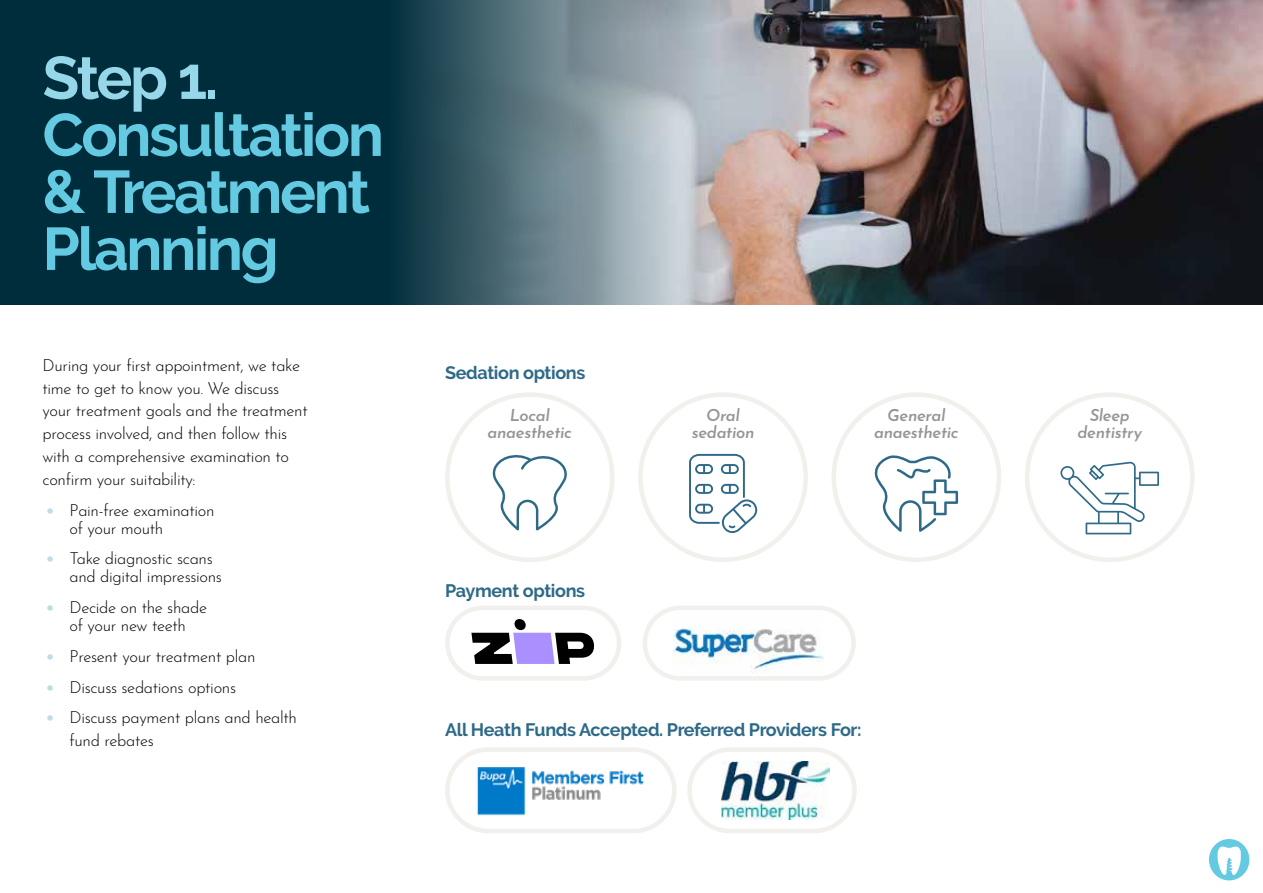
<style>
.page{position:relative;width:1263px;height:893px;background:#fff}
.page>*{position:absolute;margin:0;border:0;box-sizing:border-box;transform-origin:0 0}
.t1{font:700 60px/57px "Raleway";letter-spacing:-.04em;color:#63cae1}
.t2{font:700 60px "Raleway";color:#96d8e9}
.t3{font:700 18px "Raleway";letter-spacing:-.02em;color:#2e6a88}
.t4{font:300 16.5px/22.8px "Josefin Sans";letter-spacing:-.02em;color:#000}
.t5{font:italic 600 16.5px/16.5px "Josefin Sans";letter-spacing:-.02em;color:#939598;text-align:center}
.s1{font-weight:700;color:#bfdce5}
</style>
<div class="page">
<img style="left:725px;top:0;width:538px;height:304px">
<svg style="left:0;top:0;width:725px;height:304px;background:#325561"></svg>
<div style="left:643px;top:606px;width:213px;height:75px;border:4px solid #f2f0ed;border-radius:35px"></div>
<img style="left:673px;top:628px;width:151px;height:45px">
<div style="left:445px;top:606px;width:176px;height:75px;border:4px solid #f2f0ed;border-radius:35px"></div>
<svg style="left:471px;top:619px;width:123px;height:45px"></svg>
<div style="left:445px;top:747px;width:231px;height:86px;border:4px solid #f2f0ed;border-radius:41px"></div>
<img style="left:467px;top:755px;width:188px;height:70px">
<div style="left:687px;top:747px;width:170px;height:86px;border:4px solid #f2f0ed;border-radius:41px"></div>
<img style="left:721px;top:761px;width:109px;height:58px">
<div style="left:1025px;top:392px;width:169px;height:170px;border:4px solid #f2f0ed;border-radius:50%"></div>
<svg style="left:1060px;top:462px;width:99px;height:72px"></svg>
<div style="left:445px;top:392px;width:169px;height:170px;border:4px solid #f2f0ed;border-radius:50%"></div>
<svg style="left:492px;top:455px;width:75px;height:75px"></svg>
<div style="left:831px;top:392px;width:170px;height:170px;border:4px solid #f2f0ed;border-radius:50%"></div>
<svg style="left:874px;top:455px;width:84px;height:77px"></svg>
<div style="left:638px;top:392px;width:170px;height:170px;border:4px solid #f2f0ed;border-radius:50%"></div>
<svg style="left:689px;top:454px;width:68px;height:79px"></svg>
<svg style="left:1209px;top:839px;width:40px;height:41px"></svg>
<h1 class="t2" style="left:43px;top:44px;width:177px">Step 1.</h1>
<h1 class="t1" style="left:43px;top:107px;width:343px">Consultation &amp; Treatment<br>Planning</h1>
<p class="t4" style="left:43px;top:352px;width:267px">During your first appointment, we take time to get to know you. We discuss your treatment goals and the treatment process involved, and then follow this with a comprehensive examination to confirm your suitability:</p>
<p class="t4" style="left:70px;top:499px;width:147px;line-height:18px;text-indent:-23px"><span class="s1">•</span> Pain-free examination of your mouth</p>
<p class="t4" style="left:70px;top:548px;width:154px;line-height:18px;text-indent:-23px"><span class="s1">•</span> Take diagnostic scans and digital impressions</p>
<p class="t4" style="left:46px;top:597px;width:162px;line-height:18px;text-align:center"><span class="s1">•</span> Decide on the shade of your new teeth</p>
<p class="t4" style="left:46px;top:643px;width:211px"><span class="s1">•</span> Present your treatment plan</p>
<p class="t4" style="left:46px;top:674px;width:191px"><span class="s1">•</span> Discuss sedations options</p>
<p class="t4" style="left:70px;top:705px;width:229px;text-indent:-23px"><span class="s1">•</span> Discuss payment plans and health fund rebates</p>
<p class="t3" style="left:445px;top:362px;width:142px">Sedation options</p>
<p class="t5" style="left:488px;top:406px;width:86px">Local anaesthetic</p>
<p class="t5" style="left:874px;top:406px;width:86px">General anaesthetic</p>
<p class="t5" style="left:692px;top:406px;width:64px">Oral sedation</p>
<p class="t3" style="left:445px;top:580px;width:142px">Payment options</p>
<p class="t3" style="left:445px;top:719px;width:418px">All Heath Funds Accepted. Preferred Providers For:</p>
<p class="t5" style="left:1077px;top:406px;width:66px">Sleep dentistry</p>
</div>
